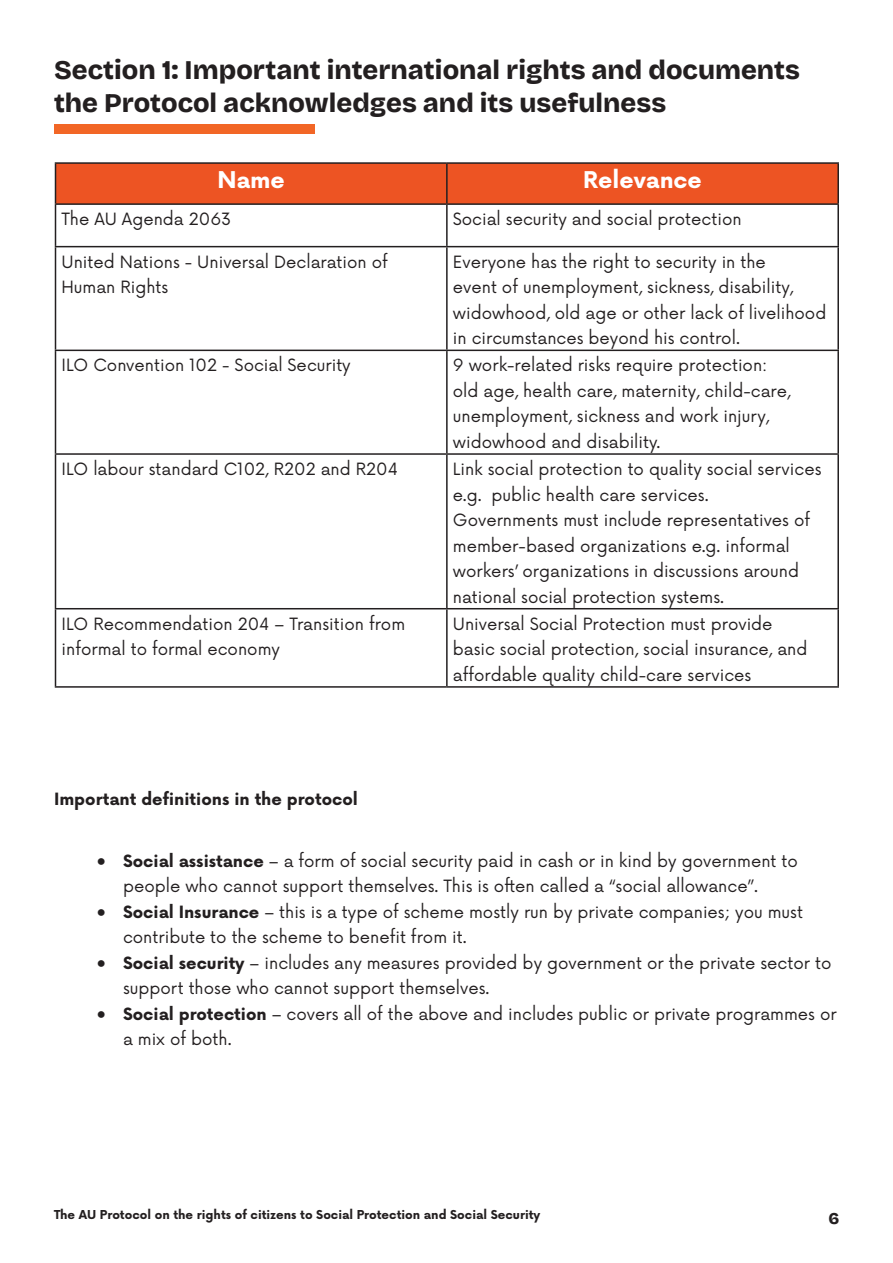
<style>
.page{position:relative;width:893px;height:1263px;background:#fff}
.page>*{position:absolute;margin:0;border:0;box-sizing:border-box;transform-origin:0 0}
.t1{font:800 27px/32.4px "Bricolage Grotesque";color:#231f20}
.t2{font:700 22.5px "Now Alt";color:#fff}
.t3{font:16.5px/25.5px "Now Alt";color:#231f20}
.t4{font:700 16.5px "Now Alt";color:#231f20}
.t5{font:800 16.5px "Bricolage Grotesque";color:#231f20}
.t6{font:700 12px "Now Alt";color:#231f20}
.s1{font-weight:700}
</style>
<div class="page">
<div style="left:54px;top:124px;width:260px;height:9px;background:#f26626"></div>
<div style="left:56px;top:164px;width:781px;height:39px;background:#ed5423"></div>
<hr style="left:55px;top:162px;width:392px;height:2px;background:#231f20">
<hr style="left:55px;top:164px;width:1px;height:39px;background:#231f20">
<hr style="left:447px;top:162px;width:392px;height:2px;background:#231f20">
<hr style="left:446px;top:164px;width:2px;height:39px;background:#231f20">
<hr style="left:837px;top:164px;width:2px;height:39px;background:#231f20">
<hr style="left:55px;top:203px;width:392px;height:2px;background:#231f20">
<hr style="left:55px;top:205px;width:1px;height:41px;background:#231f20">
<hr style="left:447px;top:203px;width:392px;height:2px;background:#231f20">
<hr style="left:446px;top:205px;width:2px;height:41px;background:#231f20">
<hr style="left:837px;top:205px;width:2px;height:41px;background:#231f20">
<hr style="left:55px;top:246px;width:392px;height:1px;background:#231f20">
<hr style="left:55px;top:247px;width:1px;height:103px;background:#231f20">
<hr style="left:447px;top:246px;width:392px;height:1px;background:#231f20">
<hr style="left:446px;top:247px;width:2px;height:103px;background:#231f20">
<hr style="left:837px;top:247px;width:2px;height:103px;background:#231f20">
<hr style="left:55px;top:350px;width:392px;height:1px;background:#231f20">
<hr style="left:55px;top:351px;width:1px;height:102px;background:#231f20">
<hr style="left:447px;top:350px;width:392px;height:1px;background:#231f20">
<hr style="left:446px;top:351px;width:2px;height:102px;background:#231f20">
<hr style="left:837px;top:351px;width:2px;height:102px;background:#231f20">
<hr style="left:55px;top:453px;width:392px;height:2px;background:#231f20">
<hr style="left:55px;top:455px;width:1px;height:153px;background:#231f20">
<hr style="left:447px;top:453px;width:392px;height:2px;background:#231f20">
<hr style="left:446px;top:455px;width:2px;height:153px;background:#231f20">
<hr style="left:837px;top:455px;width:2px;height:153px;background:#231f20">
<hr style="left:55px;top:608px;width:392px;height:1px;background:#231f20">
<hr style="left:55px;top:609px;width:1px;height:77px;background:#231f20">
<hr style="left:447px;top:608px;width:392px;height:1px;background:#231f20">
<hr style="left:446px;top:609px;width:2px;height:77px;background:#231f20">
<hr style="left:837px;top:609px;width:2px;height:77px;background:#231f20">
<hr style="left:55px;top:686px;width:392px;height:2px;background:#231f20">
<hr style="left:447px;top:686px;width:392px;height:2px;background:#231f20">
<h1 class="t1" style="left:54px;top:53px;width:747px">Section 1: Important international rights and documents the Protocol acknowledges and its usefulness</h1>
<h2 class="t2" style="left:217px;top:163px;width:69px">Name</h2>
<h2 class="t2" style="left:583px;top:163px;width:120px">Relevance</h2>
<p class="t3" style="left:62px;top:205px;width:171px">The AU Agenda 2063</p>
<p class="t3" style="left:453px;top:205px;width:290px">Social security and social protection</p>
<p class="t3" style="left:62px;top:248px;width:328px">United Nations - Universal Declaration of<br>Human Rights</p>
<p class="t3" style="left:453px;top:248px;width:375px">Everyone has the right to security in the<br>event of unemployment, sickness, disability, widowhood, old age or other lack of livelihood in circumstances beyond his control.</p>
<p class="t3" style="left:62px;top:352px;width:291px">ILO Convention 102 - Social Security</p>
<p class="t3" style="left:453px;top:352px;width:339px">9 work-related risks require protection: old age, health care, maternity, child-care, unemployment, sickness and work injury, widowhood and disability.</p>
<p class="t3" style="left:62px;top:455px;width:338px">ILO labour standard C102, R202 and R204</p>
<p class="t3" style="left:453px;top:455px;width:370px">Link social protection to quality social services e.g. public health care services.<br>Governments must include representatives of member-based organizations e.g. informal workers’ organizations in discussions around national social protection systems.</p>
<p class="t3" style="left:62px;top:610px;width:345px">ILO Recommendation 204 – Transition from informal to formal economy</p>
<p class="t3" style="left:453px;top:610px;width:356px">Universal Social Protection must provide basic social protection, social insurance, and affordable quality child-care services</p>
<p class="t4" style="left:54px;top:787px;width:305px">Important definitions in the protocol</p>
<p class="t3" style="left:123px;top:847px;width:676px;text-indent:-27px"><span class="s1">• Social assistance</span> – a form of social security paid in cash or in kind by government to people who cannot support themselves. This is often called a “social allowance”.</p>
<p class="t3" style="left:123px;top:898px;width:682px;text-indent:-27px"><span class="s1">• Social Insurance</span> – this is a type of scheme mostly run by private companies; you must contribute to the scheme to benefit from it.</p>
<p class="t3" style="left:123px;top:949px;width:710px;text-indent:-27px"><span class="s1">• Social security</span> – includes any measures provided by government or the private sector to support those who cannot support themselves.</p>
<p class="t3" style="left:123px;top:1000px;width:715px;text-indent:-27px"><span class="s1">• Social protection</span> – covers all of the above and includes public or private programmes or a mix of both.</p>
<p class="t6" style="left:54px;top:1206px;width:488px">The AU Protocol on the rights of citizens to Social Protection and Social Security</p>
<p class="t5" style="left:828px;top:1205px;width:12px">6</p>
</div>
